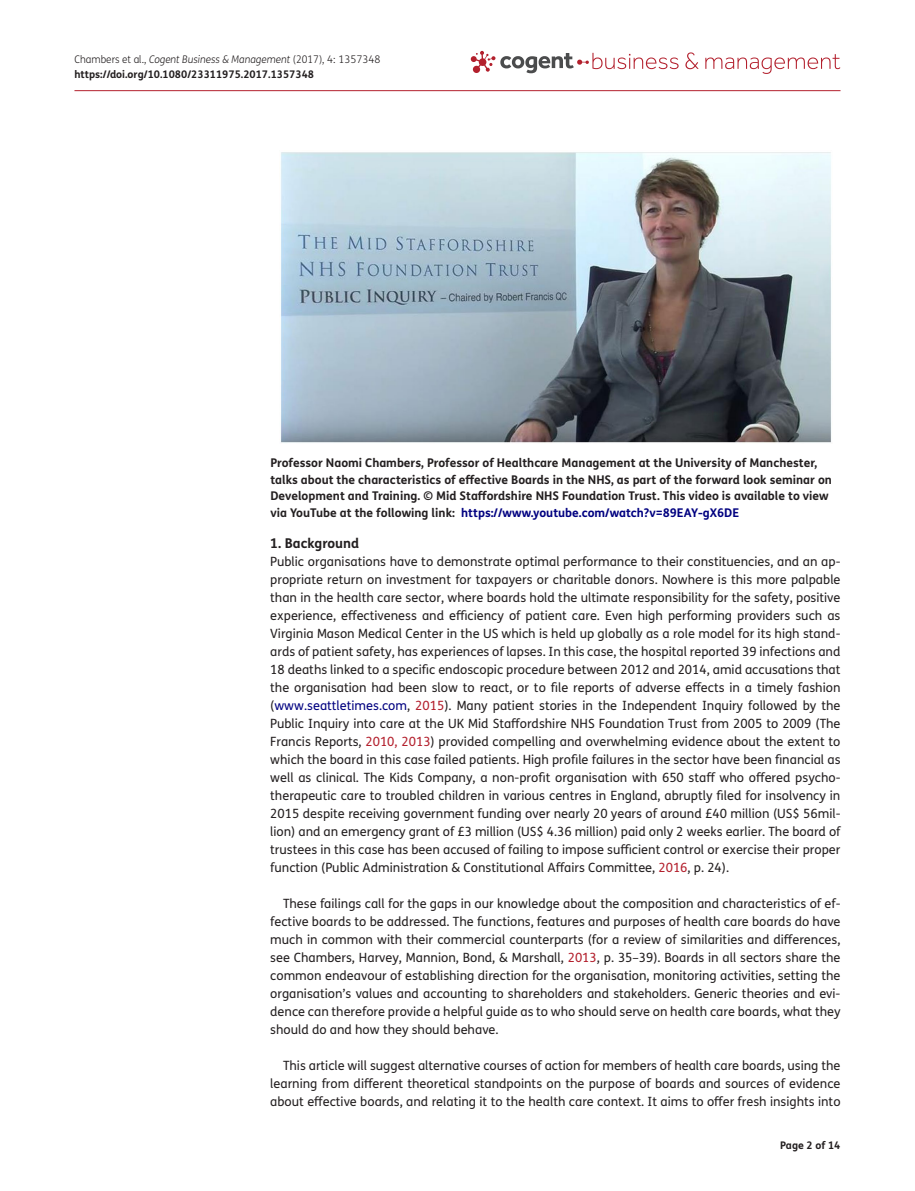
<style>
.page{position:relative;width:915px;height:1191px;background:#fff}
.page>*{position:absolute;margin:0;border:0;box-sizing:border-box;transform-origin:0 0}
.t1{font:700 13.5px "FS Me Pro";color:#231f20}
.t2{font:12.75px/18px "FS Me Pro";color:#231f20;text-align:justify}
.t3{font:700 12px/16.5px "FS Me Pro";color:#231f20}
.t4{font:700 10.5px/15px "FS Me Pro";color:#231f20}
.s1{font-weight:300}
.s2{font-weight:300;font-style:italic}
.s3{color:#000080}
.s4{color:#b3202d}
</style>
<div class="page">
<hr style="left:74px;top:90px;width:766px;height:1px;background:#b3202d">
<svg style="left:685px;top:52px;width:13px;height:17px"></svg>
<svg style="left:705px;top:54px;width:135px;height:20px"></svg>
<svg style="left:470px;top:51px;width:208px;height:22px"></svg>
<img style="left:280px;top:152px;width:551px;height:291px">
<p class="t4" style="left:74px;top:51px;width:307px"><span class="s1">Chambers et al.,</span> <span class="s2">Cogent Business &amp; Management</span> <span class="s1">(2017), 4: 1357348 </span>https://doi.org/10.1080/23311975.2017.1357348</p>
<p class="t3" style="left:270px;top:454px;width:563px">Professor Naomi Chambers, Professor of Healthcare Management at the University of Manchester, talks about the characteristics of effective Boards in the NHS, as part of the forward look seminar on Development and Training. © Mid Staffordshire NHS Foundation Trust. This video is available to view via YouTube at the following link: <span class="s3">https://www.youtube.com/watch?v=89EAY-gX6DE</span></p>
<p class="t1" style="left:270px;top:532px;width:90px">1. Background</p>
<p class="t2" style="left:270px;top:552px;width:571px">Public organisations have to demonstrate optimal performance to their constituencies, and an ap&shy;propriate return on investment for taxpayers or charitable donors. Nowhere is this more palpable than in the health care sector, where boards hold the ultimate responsibility for the safety, positive experience, effectiveness and efficiency of patient care. Even high performing providers such as Virginia Mason Medical Center in the US which is held up globally as a role model for its high stand&shy;ards of patient safety, has experiences of lapses. In this case, the hospital reported 39 infections and 18 deaths linked to a specific endoscopic procedure between 2012 and 2014, amid accusations that the organisation had been slow to react, or to file reports of adverse effects in a timely fashion (<span class="s3">www.seattletimes.com</span>, <span class="s4">2015</span>). Many patient stories in the Independent Inquiry followed by the Public Inquiry into care at the UK Mid Staffordshire NHS Foundation Trust from 2005 to 2009 (The Francis Reports, <span class="s4">2010, 2013</span>) provided compelling and overwhelming evidence about the extent to which the board in this case failed patients. High profile failures in the sector have been financial as well as clinical. The Kids Company, a non-profit organisation with 650 staff who offered psycho&shy;therapeutic care to troubled children in various centres in England, abruptly filed for insolvency in 2015 despite receiving government funding over nearly 20 years of around £40 million (US$ 56mil&shy;lion) and an emergency grant of £3 million (US$ 4.36 million) paid only 2 weeks earlier. The board of trustees in this case has been accused of failing to impose sufficient control or exercise their proper function (Public Administration &amp; Constitutional Affairs Committee, <span class="s4">2016</span>, p. 24).</p>
<p class="t2" style="left:270px;top:894px;width:571px;text-indent:13px">These failings call for the gaps in our knowledge about the composition and characteristics of ef&shy;fective boards to be addressed. The functions, features and purposes of health care boards do have much in common with their commercial counterparts (for a review of similarities and differences, see Chambers, Harvey, Mannion, Bond, &amp; Marshall, <span class="s4">2013</span>, p. 35–39). Boards in all sectors share the common endeavour of establishing direction for the organisation, monitoring activities, setting the organisation’s values and accounting to shareholders and stakeholders. Generic theories and evi&shy;dence can therefore provide a helpful guide as to who should serve on health care boards, what they should do and how they should behave.</p>
<p class="t2" style="left:270px;top:1056px;width:571px;text-indent:13px">This article will suggest alternative courses of action for members of health care boards, using the learning from different theoretical standpoints on the purpose of boards and sources of evidence about effective boards, and relating it to the health care context. It aims to offer fresh insights into</p>
<p class="t4" style="left:780px;top:1137px;width:62px">Page 2 of 14</p>
</div>
